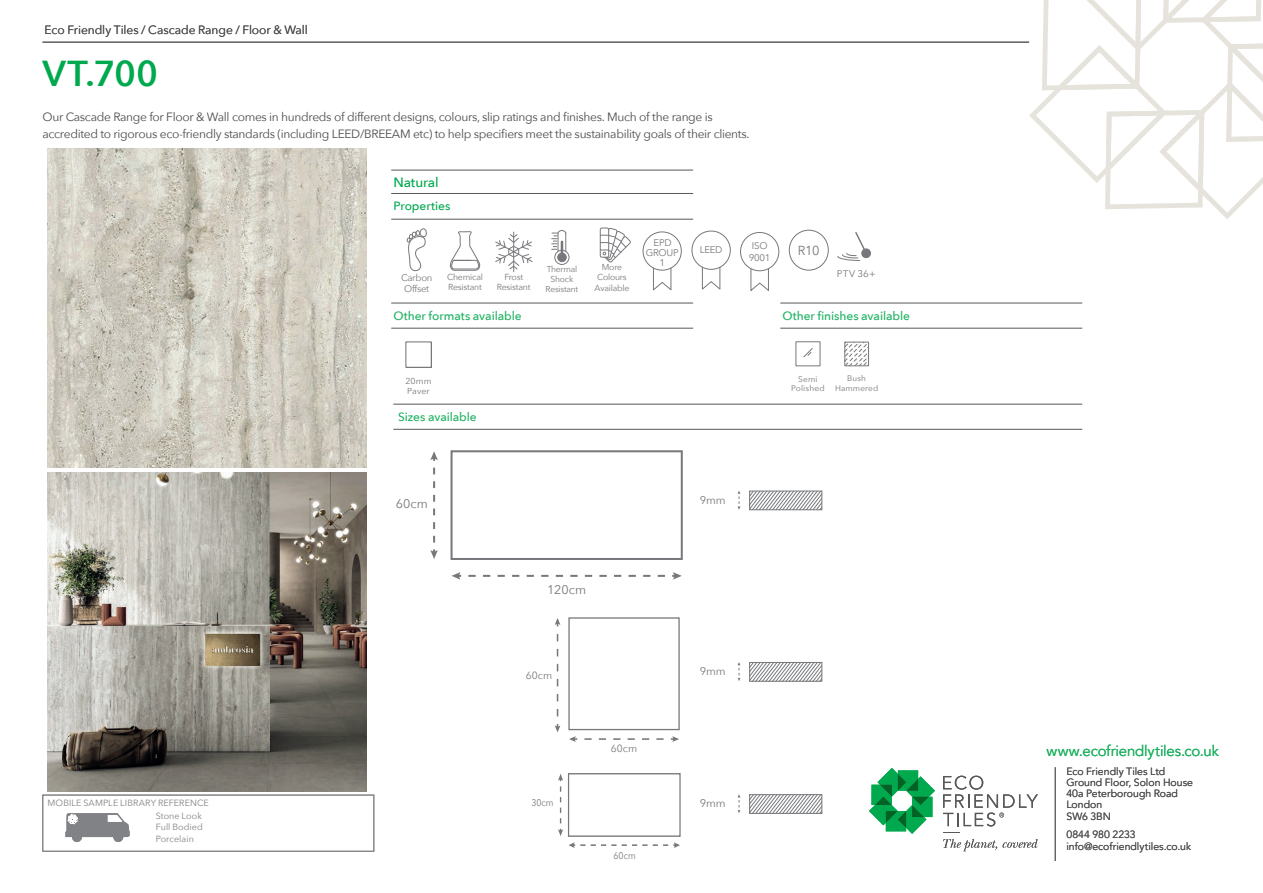
<style>
.page{position:relative;width:1263px;height:893px;background:#fff}
.page>*{position:absolute;margin:0;border:0;box-sizing:border-box;transform-origin:0 0}
.t1{font:600 36px "Avenir Next";color:#00a94e}
.t2{font:15px "Avenir";letter-spacing:-.015em;color:#1eb261}
.t3{font:500 13.5px "Avenir Next";letter-spacing:-.005em;color:#00a94e}
.t4{font:13.05px "Avenir Next";color:#76787b}
.t5{font:12.6px "Avenir Next";color:#76787b}
.t6{font:12px/16.5px "Avenir Next";letter-spacing:-.025em;color:#4b4c4d}
.t7{font:500 12px "Avenir Next";letter-spacing:-.005em;color:#1eb261}
.t8{font:12px "Avenir Next";letter-spacing:-.005em;color:#4b4c4d}
.t9{font:500 12px "Avenir Next";letter-spacing:-.005em;color:#00a94e}
.t10{font:11.1px "Avenir Next";color:#76787b}
.t11{font:10.5px/11.2px "Avenir";color:#4b4c4d}
.t12{font:10.5px "Avenir Next";color:#76787b}
.t13{font:9.75px "Avenir Next";color:#76787b;scale:.9 1}
.t14{font:9.6px/11.6px "Avenir Next";letter-spacing:-.025em;color:#76787b;text-align:center}
.t15{font:9px/12.9px "Avenir Next";letter-spacing:.005em;color:#808285}
.t16{font:8.7px/10.5px "Avenir Next";letter-spacing:-.025em;color:#76787b;text-align:center}
.t17{font:8.55px/10.2px "Avenir Next";letter-spacing:-.025em;color:#76787b;text-align:center}
.t18{font:8.55px/9.9px "Avenir Next";letter-spacing:.01em;color:#76787b}
.t19{font:8.1px/9.3px "Avenir Next";letter-spacing:.015em;color:#76787b;text-align:center}
</style>
<div class="page">
<svg style="left:869px;top:768px;width:66px;height:66px"></svg>
<svg style="left:943px;top:839px;width:95px;height:12px"></svg>
<svg style="left:943px;top:832px;width:16px;height:1px"></svg>
<svg style="left:943px;top:776px;width:95px;height:50px"></svg>
<hr style="left:1055px;top:767px;width:1px;height:94px;background:#4b4c4d">
<div style="left:42px;top:795px;width:332px;height:57px;border:1px solid #808285"></div>
<div style="left:72px;top:832px;width:10px;height:10px;background:#808285;border-radius:50%"></div>
<div style="left:113px;top:832px;width:10px;height:10px;background:#808285;border-radius:50%"></div>
<svg style="left:65px;top:813px;width:65px;height:24px"></svg>
<svg style="left:1029px;top:0;width:234px;height:219px"></svg>
<svg style="left:450px;top:231px;width:31px;height:40px"></svg>
<hr style="left:513px;top:232px;width:1px;height:40px;background:#76787b">
<svg style="left:495px;top:234px;width:38px;height:36px"></svg>
<div style="left:554px;top:250px;width:15px;height:15px;border:1px solid #76787b;border-radius:50%"></div>
<div style="left:558px;top:253px;width:8px;height:9px;background:#76787b;border-radius:50%"></div>
<div style="left:557px;top:253px;width:9px;height:9px;border:1px solid #76787b;border-radius:50%"></div>
<svg style="left:552px;top:230px;width:14px;height:24px"></svg>
<div style="left:789px;top:230px;width:40px;height:41px;border:1px solid #76787b;border-radius:50%"></div>
<div style="left:740px;top:232px;width:39px;height:39px;border:1px solid #76787b;border-radius:50%"></div>
<svg style="left:750px;top:268px;width:19px;height:23px"></svg>
<svg style="left:600px;top:228px;width:31px;height:35px"></svg>
<div style="left:862px;top:249px;width:8px;height:8px;background:#76787b;border-radius:50%"></div>
<div style="left:861px;top:248px;width:10px;height:10px;border:2px solid #76787b;border-radius:50%"></div>
<svg style="left:837px;top:232px;width:30px;height:29px"></svg>
<div style="left:795px;top:341px;width:25px;height:25px;border:1px solid #76787b"></div>
<svg style="left:803px;top:348px;width:10px;height:9px"></svg>
<div style="left:405px;top:341px;width:27px;height:27px;border:1px solid #76787b"></div>
<div style="left:406px;top:342px;width:25px;height:25px;background:#fff"></div>
<svg style="left:845px;top:344px;width:23px;height:23px"></svg>
<div style="left:844px;top:342px;width:25px;height:24px;border:1px solid #76787b"></div>
<div style="left:691px;top:231px;width:40px;height:39px;border:1px solid #76787b;border-radius:50%"></div>
<svg style="left:701px;top:266px;width:20px;height:24px"></svg>
<svg style="left:406px;top:228px;width:21px;height:44px"></svg>
<hr style="left:391px;top:219px;width:302px;height:1px;background:#57585a">
<hr style="left:391px;top:193px;width:302px;height:1px;background:#57585a">
<hr style="left:391px;top:328px;width:302px;height:1px;background:#57585a">
<hr style="left:391px;top:303px;width:302px;height:1px;background:#57585a">
<hr style="left:780px;top:328px;width:302px;height:1px;background:#57585a">
<hr style="left:780px;top:303px;width:302px;height:1px;background:#57585a">
<hr style="left:393px;top:429px;width:689px;height:1px;background:#57585a">
<hr style="left:393px;top:404px;width:689px;height:1px;background:#57585a">
<hr style="left:391px;top:170px;width:302px;height:1px;background:#57585a">
<img style="left:48px;top:149px;width:318px;height:319px">
<img style="left:48px;top:472px;width:318px;height:319px">
<div style="left:450px;top:450px;width:233px;height:110px;border:2px solid #76787b"></div>
<svg style="left:451px;top:572px;width:10px;height:8px"></svg>
<svg style="left:468px;top:572px;width:214px;height:8px"></svg>
<svg style="left:430px;top:549px;width:8px;height:10px"></svg>
<svg style="left:430px;top:451px;width:8px;height:92px"></svg>
<div style="left:568px;top:617px;width:112px;height:113px;border:1px solid #76787b"></div>
<svg style="left:555px;top:618px;width:5px;height:8px"></svg>
<svg style="left:555px;top:634px;width:5px;height:98px"></svg>
<svg style="left:569px;top:736px;width:8px;height:6px"></svg>
<svg style="left:584px;top:736px;width:95px;height:6px"></svg>
<div style="left:568px;top:773px;width:113px;height:64px;border:1px solid #76787b"></div>
<svg style="left:568px;top:842px;width:112px;height:6px"></svg>
<svg style="left:558px;top:829px;width:5px;height:7px"></svg>
<svg style="left:558px;top:774px;width:5px;height:49px"></svg>
<svg style="left:737px;top:662px;width:3px;height:19px"></svg>
<svg style="left:751px;top:664px;width:69px;height:16px"></svg>
<div style="left:749px;top:662px;width:73px;height:20px;border:1px solid #76787b"></div>
<svg style="left:737px;top:491px;width:3px;height:19px"></svg>
<svg style="left:751px;top:493px;width:69px;height:15px"></svg>
<div style="left:749px;top:491px;width:73px;height:19px;border:1px solid #76787b"></div>
<svg style="left:737px;top:794px;width:3px;height:19px"></svg>
<svg style="left:751px;top:796px;width:69px;height:16px"></svg>
<div style="left:749px;top:794px;width:73px;height:20px;border:1px solid #76787b"></div>
<div style="left:643px;top:231px;width:39px;height:40px;border:1px solid #76787b;border-radius:50%"></div>
<svg style="left:652px;top:267px;width:20px;height:24px"></svg>
<hr style="left:43px;top:42px;width:986px;height:1px;background:#57585a">
<p class="t8" style="left:45px;top:20px;width:265px">Eco Friendly Tiles / Cascade Range / Floor &amp; Wall</p>
<h1 class="t1" style="left:43px;top:43px;width:117px">VT.700</h1>
<p class="t6" style="left:43px;top:108px;width:708px">Our Cascade Range for Floor &amp; Wall comes in hundreds of different designs, colours, slip ratings and finishes. Much of the range is accredited to rigorous eco-friendly standards (including LEED/BREEAM etc) to help specifiers meet the sustainability goals of their clients.</p>
<p class="t3" style="left:393px;top:171px;width:47px">Natural</p>
<p class="t9" style="left:393px;top:196px;width:58px">Properties</p>
<p class="t14" style="left:401px;top:272px;width:33px">Carbon<br>Offset</p>
<p class="t16" style="left:447px;top:271px;width:38px;text-align:left">Chemical<br>Resistant</p>
<p class="t16" style="left:497px;top:271px;width:35px">Frost<br>Resistant</p>
<p class="t17" style="left:546px;top:264px;width:34px">Thermal<br>Shock<br>Resistant</p>
<p class="t14" style="left:646px;top:237px;width:34px;line-height:10.5px">EPD<br>GROUP</p>
<p class="t14" style="left:659px;top:256px;width:7px">1</p>
<p class="t14" style="left:749px;top:239px;width:23px">ISO<br>9001</p>
<p class="t4" style="left:798px;top:239px;width:23px">R10</p>
<p class="t14" style="left:700px;top:244px;width:24px">LEED</p>
<p class="t16" style="left:595px;top:261px;width:36px">More<br>Colours<br>Available</p>
<p class="t14" style="left:837px;top:268px;width:40px">PTV 36+</p>
<p class="t7" style="left:393px;top:306px;width:130px">Other formats available</p>
<p class="t7" style="left:782px;top:306px;width:129px">Other finishes available</p>
<p class="t18" style="left:405px;top:376px;width:28px">20mm<br>Paver</p>
<p class="t19" style="left:835px;top:374px;width:45px">Bush<br>Hammered</p>
<p class="t19" style="left:791px;top:374px;width:35px">Semi<br>Polished</p>
<p class="t15" style="left:156px;top:796px;width:55px;text-indent:-108px">MOBILE SAMPLE LIBRARY REFERENCE<br>Stone Look</p>
<p class="t15" style="left:156px;top:821px;width:48px;line-height:11.2px">Full Bodied<br>Porcelain</p>
<p class="t7" style="left:398px;top:407px;width:80px">Sizes available</p>
<p class="t5" style="left:396px;top:493px;width:34px">60cm</p>
<p class="t5" style="left:547px;top:579px;width:41px">120cm</p>
<p class="t12" style="left:526px;top:666px;width:28px">60cm</p>
<p class="t13" style="left:531px;top:795px;width:26px">30cm</p>
<p class="t12" style="left:611px;top:739px;width:28px">60cm</p>
<p class="t13" style="left:614px;top:847px;width:26px">60cm</p>
<p class="t10" style="left:700px;top:491px;width:28px">9mm</p>
<p class="t10" style="left:700px;top:662px;width:28px">9mm</p>
<p class="t10" style="left:700px;top:794px;width:28px">9mm</p>
<p class="t2" style="left:1046px;top:741px;width:174px">www.ecofriendlytiles.co.uk</p>
<p class="t11" style="left:1066px;top:766px;width:128px">Eco Friendly Tiles Ltd<br>Ground Floor, Solon House<br>40a Peterborough Road<br>London<br>SW6 3BN</p>
<p class="t11" style="left:1066px;top:829px;width:126px">0844 980 2233 info@ecofriendlytiles.co.uk</p>
</div>
